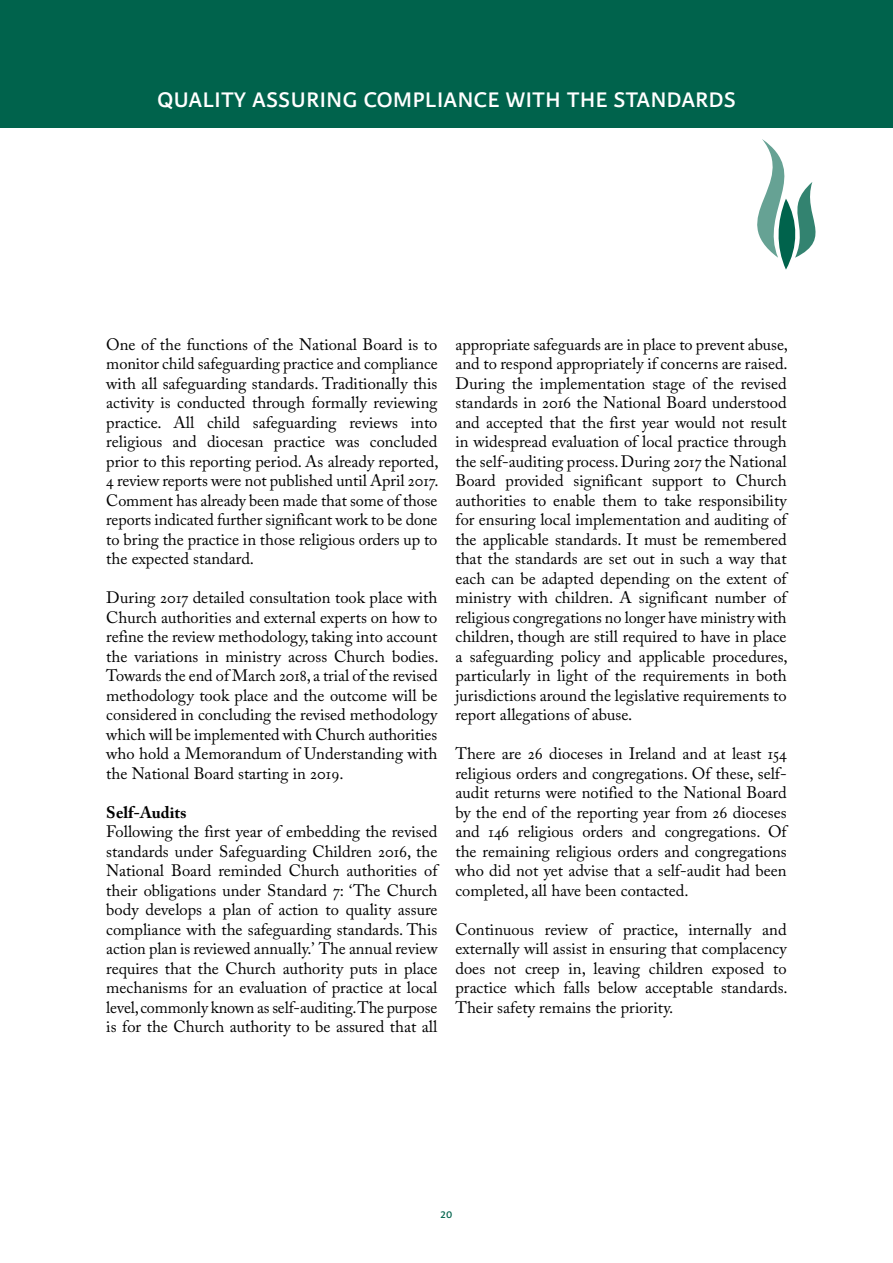
<style>
.page{position:relative;width:893px;height:1263px;background:#fff}
.page>*{position:absolute;margin:0;border:0;box-sizing:border-box;transform-origin:0 0}
.t1{font:30px "Karmina Sans";color:#fff}
.t2{font:16.5px/19.5px "Adobe Caslon Pro";color:#000;text-align:justify}
.t3{font:700 16.5px "Adobe Caslon Pro";color:#000}
.t4{font:13.5px "Karmina Sans";color:#00634c}
</style>
<div class="page">
<div style="left:0;top:0;width:893px;height:128px;background:#00634c"></div>
<svg style="left:757px;top:139px;width:58px;height:131px"></svg>
<h1 class="t1" style="left:157px;top:81px;width:580px">quality assuring compliance with the standards</h1>
<p class="t2" style="left:106px;top:334px;width:334px">One of the functions of the National Board is to monitor child safeguarding practice and compliance with all safeguarding standards. Traditionally this activity is conducted through formally reviewing practice. All child safeguarding reviews into religious and diocesan practice was concluded prior to this reporting period. As already reported, 4 review reports were not published until April 2017.<br>Comment has already been made that some of those reports indicated further significant work to be done to bring the practice in those religious orders up to the expected standard.</p>
<p class="t2" style="left:106px;top:588px;width:334px">During 2017 detailed consultation took place with Church authorities and external experts on how to refine the review methodology, taking into account the variations in ministry across Church bodies.<br>Towards the end of March 2018, a trial of the revised methodology took place and the outcome will be considered in concluding the revised methodology which will be implemented with Church authorities who hold a Memorandum of Understanding with the National Board starting in 2019.</p>
<p class="t3" style="left:106px;top:802px;width:82px">Self-Audits</p>
<p class="t2" style="left:106px;top:822px;width:333px">Following the first year of embedding the revised standards under Safeguarding Children 2016, the National Board reminded Church authorities of their obligations under Standard 7: ‘The Church body develops a plan of action to quality assure compliance with the safeguarding standards. This action plan is reviewed annually.’ The annual review requires that the Church authority puts in place mechanisms for an evaluation of practice at local level, commonly known as self-auditing. The purpose is for the Church authority to be assured that all</p>
<p class="t2" style="left:455px;top:334px;width:334px">appropriate safeguards are in place to prevent abuse, and to respond appropriately if concerns are raised.<br>During the implementation stage of the revised standards in 2016 the National Board understood and accepted that the first year would not result in widespread evaluation of local practice through the self-auditing process. During 2017 the National Board provided significant support to Church authorities to enable them to take responsibility for ensuring local implementation and auditing of the applicable standards. It must be remembered that the standards are set out in such a way that each can be adapted depending on the extent of ministry with children. A significant number of religious congregations no longer have ministry with children, though are still required to have in place a safeguarding policy and applicable procedures, particularly in light of the requirements in both jurisdictions around the legislative requirements to report allegations of abuse.</p>
<p class="t2" style="left:455px;top:744px;width:333px">There are 26 dioceses in Ireland and at least 154 religious orders and congregations. Of these, self&shy;audit returns were notified to the National Board by the end of the reporting year from 26 dioceses and 146 religious orders and congregations. Of the remaining religious orders and congregations who did not yet advise that a self-audit had been completed, all have been contacted.</p>
<p class="t2" style="left:455px;top:919px;width:334px">Continuous review of practice, internally and externally will assist in ensuring that complacency does not creep in, leaving children exposed to practice which falls below acceptable standards.<br>Their safety remains the priority.</p>
<p class="t4" style="left:440px;top:1206px;width:13px">20</p>
</div>
